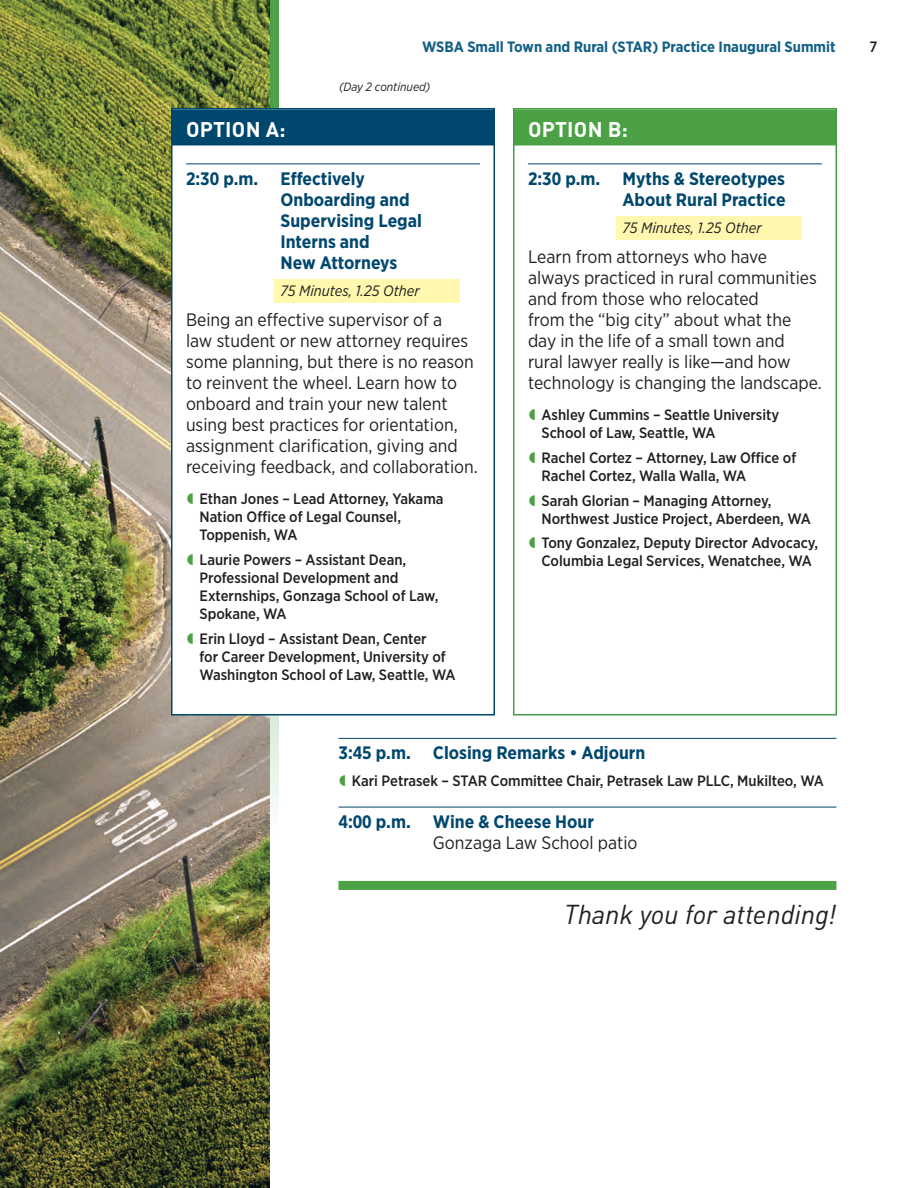
<style>
.page{position:relative;width:918px;height:1188px;background:#fff}
.page>*{position:absolute;margin:0;border:0;box-sizing:border-box;transform-origin:0 0}
.Title_DIN_Bold_12_12_OVERSCORE{font:italic 27px "DINOT";letter-spacing:-.01em;color:#231f20}
.Option_A{font:700 21px "DINOT";letter-spacing:.01em;color:#fff}
.Option_B{font:700 21px "DINOT";letter-spacing:.01em;color:#fff}
.P1{font:18px/21px "Gotham Narrow";color:#231f20}
.schedule_times{font:700 18px/21px "Gotham Narrow";color:#00476e}
.t1{font:500 15px/18px "Gotham Narrow";color:#231f20}
.t2{font:700 15px "Gotham Narrow";color:#125f85}
.P1A-Credits{font:italic 15px "Gotham Narrow";color:#231f20}
.Title_DIN_Bold_12_12{font:italic 12px "Gotham Narrow";color:#231f20}
.s1{font-weight:400;color:#231f20}
</style>
<div class="page">
<img style="left:0;top:0;width:270px;height:1188px">
<svg style="left:270px;top:0;width:9px;height:806px;background:#92c68f"></svg>
<div style="left:172px;top:109px;width:322px;height:606px;background:#fff"></div>
<div style="left:171px;top:110px;width:324px;height:36px;background:#00476e"></div>
<hr style="left:186px;top:164px;width:294px;height:1px;background:#00476e">
<div style="left:274px;top:279px;width:186px;height:24px;background:#fff8ae"></div>
<div style="left:171px;top:108px;width:324px;height:608px;border:2px solid #00476e"></div>
<div style="left:513px;top:110px;width:324px;height:36px;background:#4ca146"></div>
<hr style="left:528px;top:164px;width:294px;height:1px;background:#00476e">
<div style="left:616px;top:216px;width:186px;height:24px;background:#fff8ae"></div>
<div style="left:513px;top:108px;width:324px;height:608px;border:2px solid #429f46"></div>
<hr style="left:338px;top:738px;width:498px;height:1px;background:#00476e">
<hr style="left:338px;top:807px;width:498px;height:1px;background:#00476e">
<div style="left:338px;top:881px;width:498px;height:9px;background:#4ca146"></div>
<p class="t2" style="left:422px;top:38px;width:415px">WSBA Small Town and Rural (STAR) Practice Inaugural Summit</p>
<p class="t1" style="left:870px;top:38px;width:9px">7</p>
<p class="Title_DIN_Bold_12_12" style="left:339px;top:79px;width:93px">(Day 2 continued)</p>
<p class="Option_A" style="left:186px;top:115px;width:101px">OPTION A:</p>
<p class="schedule_times" style="left:280px;top:168px;width:143px;text-indent:-94px">2:30 p.m. Effectively<br>Onboarding and<br>Supervising Legal<br>Interns and<br>New Attorneys</p>
<p class="P1A-Credits" style="left:280px;top:281px;width:141px">75 Minutes, 1.25 Other</p>
<p class="P1" style="left:186px;top:308px;width:293px">Being an effective supervisor of a<br>law student or new attorney requires some planning, but there is no reason to reinvent the wheel. Learn how to onboard and train your new talent using best practices for orientation, assignment clarification, giving and receiving feedback, and collaboration.</p>
<p class="t1" style="left:200px;top:490px;width:246px">Ethan Jones – Lead Attorney, Yakama<br>Nation Office of Legal Counsel,<br>Toppenish, WA</p>
<p class="t1" style="left:200px;top:550px;width:240px">Laurie Powers – Assistant Dean,<br>Professional Development and<br>Externships, Gonzaga School of Law,<br>Spokane, WA</p>
<p class="t1" style="left:200px;top:629px;width:258px">Erin Lloyd – Assistant Dean, Center<br>for Career Development, University of<br>Washington School of Law, Seattle, WA</p>
<p class="Option_B" style="left:528px;top:115px;width:102px">OPTION B:</p>
<p class="schedule_times" style="left:528px;top:168px;width:259px;text-align:right">2:30 p.m. Myths &amp; Stereotypes<br>About Rural Practice</p>
<p class="P1A-Credits" style="left:622px;top:218px;width:141px">75 Minutes, 1.25 Other</p>
<p class="P1" style="left:528px;top:245px;width:295px">Learn from attorneys who have always practiced in rural communities and from those who relocated<br>from the “big city” about what the day in the life of a small town and rural lawyer really is like—and how technology is changing the landscape.</p>
<p class="t1" style="left:542px;top:406px;width:239px">Ashley Cummins – Seattle University<br>School of Law, Seattle, WA</p>
<p class="t1" style="left:542px;top:448px;width:256px">Rachel Cortez – Attorney, Law Office of<br>Rachel Cortez, Walla Walla, WA</p>
<p class="t1" style="left:542px;top:491px;width:271px">Sarah Glorian – Managing Attorney,<br>Northwest Justice Project, Aberdeen, WA</p>
<p class="t1" style="left:542px;top:534px;width:278px">Tony Gonzalez, Deputy Director Advocacy,<br>Columbia Legal Services, Wenatchee, WA</p>
<p class="schedule_times" style="left:338px;top:742px;width:308px">3:45 p.m. Closing Remarks • Adjourn</p>
<p class="t1" style="left:352px;top:772px;width:473px">Kari Petrasek – STAR Committee Chair, Petrasek Law PLLC, Mukilteo, WA</p>
<p class="schedule_times" style="left:433px;top:811px;width:206px;text-indent:-94px">4:00 p.m. Wine &amp; Cheese Hour<br><span class="s1">Gonzaga Law School patio</span></p>
<p class="Title_DIN_Bold_12_12_OVERSCORE" style="left:564px;top:897px;width:274px">Thank you for attending!</p>
</div>
